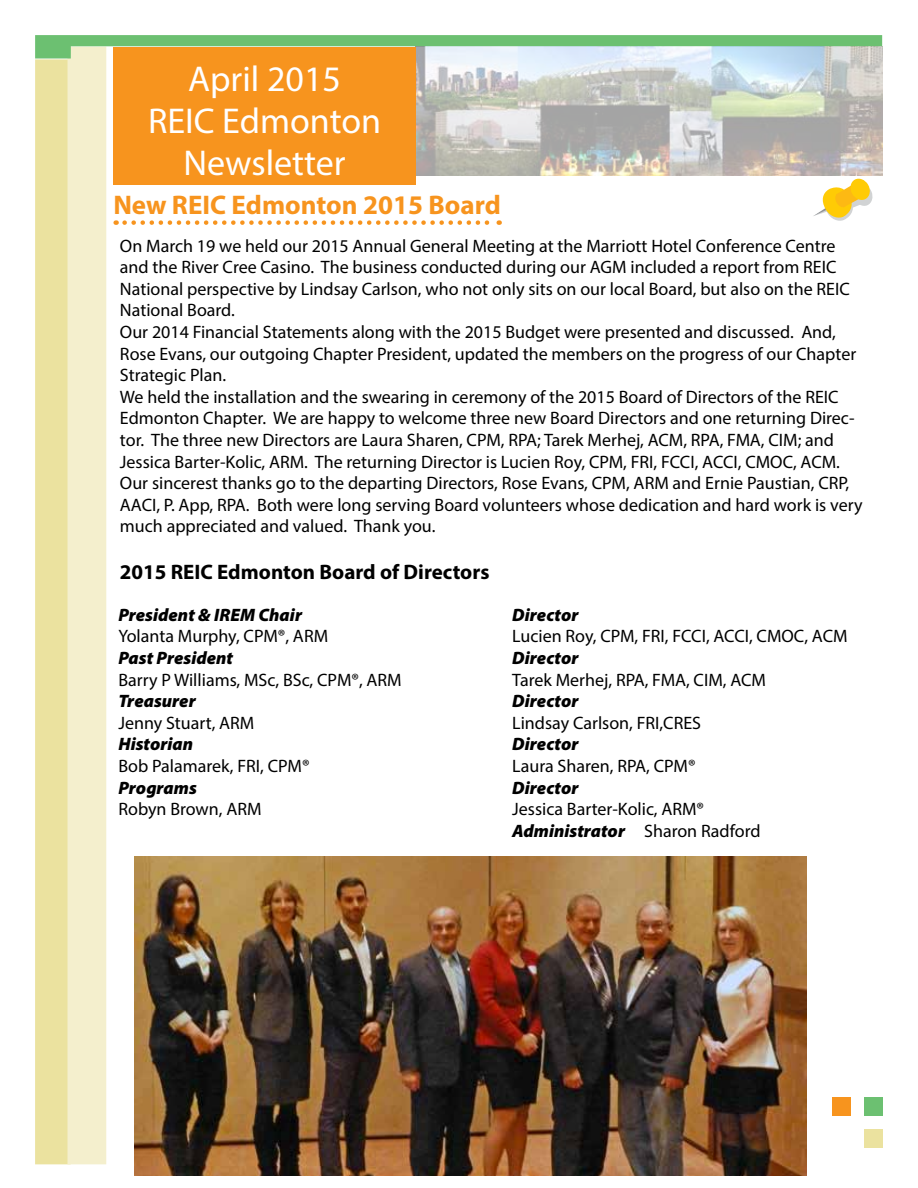
<style>
.page{position:relative;width:918px;height:1188px;background:#fff}
.page>*{position:absolute;margin:0;border:0;box-sizing:border-box;transform-origin:0 0}
.t1{font:36px/42px "Myriad Pro";color:#fff;text-align:center}
.t2{font:700 27px "Myriad Pro";color:#f7941e}
.t3{font:700 21px "Myriad Pro";color:#000}
.t4{font:18px/21.6px "Myriad Pro";color:#000}
.t5{font:italic 900 18px "Myriad Pro";color:#000}
.s1{font-weight:900;font-style:italic}
</style>
<div class="page">
<div style="left:35px;top:59px;width:36px;height:1105px;background:#ebe29f"></div>
<div style="left:68px;top:47px;width:38px;height:1117px;background:#f4efcd"></div>
<svg style="left:35px;top:35px;width:847px;height:24px"></svg>
<div style="left:864px;top:1097px;width:19px;height:19px;background:#6cc071"></div>
<div style="left:864px;top:1129px;width:19px;height:19px;background:#ebe29f"></div>
<div style="left:832px;top:1097px;width:19px;height:19px;background:#f7941e"></div>
<img style="left:416px;top:47px;width:466px;height:129px">
<div style="left:113px;top:47px;width:303px;height:138px;background:#f7941e"></div>
<svg style="left:813px;top:178px;width:60px;height:43px"></svg>
<img style="left:135px;top:856px;width:672px;height:320px">
<svg style="left:125px;top:220px;width:375px;height:5px"></svg>
<h1 class="t1" style="left:148px;top:57px;width:235px">April 2015<br>REIC Edmonton<br>Newsletter</h1>
<h2 class="t2" style="left:113px;top:187px;width:389px">New REIC Edmonton 2015 Board</h2>
<p class="t4" style="left:120px;top:235px;width:744px">On March 19 we held our 2015 Annual General Meeting at the Marriott Hotel Conference Centre and the River Cree Casino. The business conducted during our AGM included a report from REIC National perspective by Lindsay Carlson, who not only sits on our local Board, but also on the REIC National Board.<br>Our 2014 Financial Statements along with the 2015 Budget were presented and discussed. And, Rose Evans, our outgoing Chapter President, updated the members on the progress of our Chapter Strategic Plan.<br>We held the installation and the swearing in ceremony of the 2015 Board of Directors of the REIC Edmonton Chapter. We are happy to welcome three new Board Directors and one returning Direc&shy;tor. The three new Directors are Laura Sharen, CPM, RPA; Tarek Merhej, ACM, RPA, FMA, CIM; and Jessica Barter-Kolic, ARM. The returning Director is Lucien Roy, CPM, FRI, FCCI, ACCI, CMOC, ACM.<br>Our sincerest thanks go to the departing Directors, Rose Evans, CPM, ARM and Ernie Paustian, CRP, AACI, P. App, RPA. Both were long serving Board volunteers whose dedication and hard work is very much appreciated and valued. Thank you.</p>
<p class="t3" style="left:120px;top:558px;width:371px">2015 REIC Edmonton Board of Directors</p>
<p class="t5" style="left:118px;top:603px;width:185px">President &amp; IREM Chair</p>
<p class="t4" style="left:118px;top:625px;width:211px">Yolanta Murphy, CPM®, ARM</p>
<p class="t5" style="left:118px;top:646px;width:116px">Past President</p>
<p class="t4" style="left:118px;top:669px;width:285px">Barry P Williams, MSc, BSc, CPM®, ARM</p>
<p class="t5" style="left:118px;top:689px;width:79px">Treasurer</p>
<p class="t4" style="left:118px;top:712px;width:138px">Jenny Stuart, ARM</p>
<p class="t5" style="left:118px;top:732px;width:76px">Historian</p>
<p class="t4" style="left:118px;top:755px;width:193px">Bob Palamarek, FRI, CPM®</p>
<p class="t5" style="left:118px;top:776px;width:80px">Programs</p>
<p class="t4" style="left:118px;top:798px;width:145px">Robyn Brown, ARM</p>
<p class="t5" style="left:512px;top:603px;width:68px">Director</p>
<p class="t4" style="left:512px;top:625px;width:337px">Lucien Roy, CPM, FRI, FCCI, ACCI, CMOC, ACM</p>
<p class="t5" style="left:512px;top:646px;width:68px">Director</p>
<p class="t4" style="left:512px;top:669px;width:255px">Tarek Merhej, RPA, FMA, CIM, ACM</p>
<p class="t5" style="left:512px;top:689px;width:68px">Director</p>
<p class="t4" style="left:512px;top:712px;width:190px">Lindsay Carlson, FRI,CRES</p>
<p class="t5" style="left:512px;top:732px;width:68px">Director</p>
<p class="t4" style="left:512px;top:755px;width:185px">Laura Sharen, RPA, CPM®</p>
<p class="t5" style="left:512px;top:776px;width:68px">Director</p>
<p class="t4" style="left:512px;top:798px;width:250px">Jessica Barter-Kolic, ARM®<br><span class="s1">Administrator</span> Sharon Radford</p>
</div>
